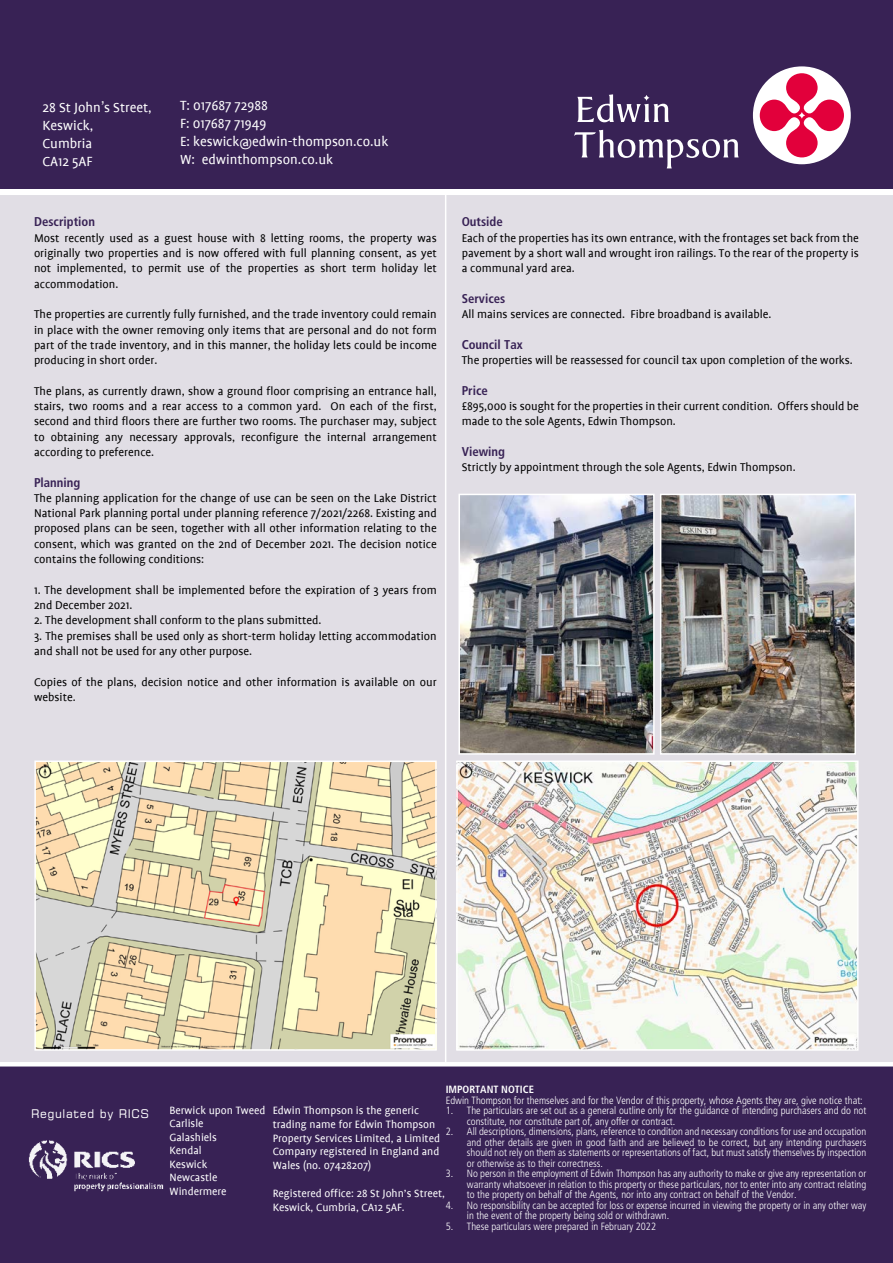
<style>
.page{position:relative;width:893px;height:1263px;background:#fff}
.page>*{position:absolute;margin:0;border:0;box-sizing:border-box;transform-origin:0 0}
.t1{font:15px "Profile";color:#fff}
.Text{font:12.75px/15.3px "Profile";color:#000;text-align:justify}
.Headings{font:700 condensed 12.75px "Frutiger";color:#382255}
.t2{font:12px/13.8px "Profile";color:#fff}
.t3{font:12px "Square 721 BT";letter-spacing:.05em;color:#fff}
.t4{font:300 condensed 10.5px/10.5px "Frutiger";color:#fff}
.t5{font:700 condensed 10.5px "Frutiger";color:#fff}
.s1{font-family:"Helvetica"}
</style>
<div class="page">
<div style="left:0;top:0;width:893px;height:189px;background:#382255"></div>
<div style="left:0;top:1066px;width:893px;height:197px;background:#382255"></div>
<div style="left:0;top:191px;width:893px;height:872px;background:#e1dee5"></div>
<hr style="left:0;top:191px;width:893px;height:4px;background:#fff">
<div style="left:753px;top:66px;width:97px;height:98px;background:#fff;border-radius:50%"></div>
<svg style="left:760px;top:73px;width:84px;height:84px"></svg>
<svg style="left:574px;top:130px;width:165px;height:38px"></svg>
<svg style="left:577px;top:94px;width:92px;height:28px"></svg>
<hr style="left:445px;top:191px;width:1px;height:871px;background:#fff">
<hr style="left:0;top:1062px;width:893px;height:4px;background:#fff">
<img style="left:459px;top:763px;width:397px;height:285px">
<div style="left:456px;top:760px;width:403px;height:291px;border:2px solid #fff"></div>
<img style="left:37px;top:763px;width:397px;height:285px">
<div style="left:34px;top:760px;width:403px;height:291px;border:2px solid #fff"></div>
<img style="left:461px;top:497px;width:191px;height:255px">
<div style="left:458px;top:494px;width:197px;height:261px;border:2px solid #fff"></div>
<img style="left:663px;top:497px;width:190px;height:255px">
<div style="left:660px;top:494px;width:196px;height:261px;border:2px solid #fff"></div>
<img style="left:28px;top:1140px;width:136px;height:52px">
<p class="t1" style="left:43px;top:100px;width:111px">28 St John<span class="s1">’</span>s Street,</p>
<p class="t1" style="left:43px;top:118px;width:52px">Keswick,</p>
<p class="t1" style="left:43px;top:136px;width:51px">Cumbria</p>
<p class="t1" style="left:43px;top:154px;width:52px">CA12 5AF</p>
<p class="t1" style="left:180px;top:98px;width:90px">T: 017687 72988</p>
<p class="t1" style="left:180px;top:116px;width:88px">F: 017687 71949</p>
<p class="t1" style="left:180px;top:134px;width:210px">E: keswick@edwin-thompson.co.uk</p>
<p class="t1" style="left:180px;top:152px;width:155px">W: edwinthompson.co.uk</p>
<p class="Headings" style="left:34px;top:214px;width:62px">Description</p>
<p class="Text" style="left:34px;top:230px;width:404px">Most recently used as a guest house with 8 letting rooms, the property was originally two properties and is now offered with full planning consent, as yet not implemented, to permit use of the properties as short term holiday let accommodation.</p>
<p class="Text" style="left:34px;top:307px;width:404px">The properties are currently fully furnished, and the trade inventory could remain in place with the owner removing only items that are personal and do not form part of the trade inventory, and in this manner, the holiday lets could be income producing in short order.</p>
<p class="Text" style="left:34px;top:383px;width:404px">The plans, as currently drawn, show a ground floor comprising an entrance hall, stairs, two rooms and a rear access to a common yard. On each of the first, second and third floors there are further two rooms. The purchaser may, subject to obtaining any necessary approvals, reconfigure the internal arrangement according to preference.</p>
<p class="Headings" style="left:34px;top:475px;width:48px">Planning</p>
<p class="Text" style="left:34px;top:490px;width:404px">The planning application for the change of use can be seen on the Lake District National Park planning portal under planning reference 7/2021/2268. Existing and proposed plans can be seen, together with all other information relating to the consent, which was granted on the 2nd of December 2021. The decision notice contains the following conditions:</p>
<p class="Text" style="left:34px;top:582px;width:404px">1. The development shall be implemented before the expiration of 3 years from<br>2nd December 2021.</p>
<p class="Text" style="left:34px;top:613px;width:289px">2. The development shall conform to the plans submitted.</p>
<p class="Text" style="left:34px;top:628px;width:404px">3. The premises shall be used only as short-term holiday letting accommodation and shall not be used for any other purpose.</p>
<p class="Text" style="left:34px;top:674px;width:404px">Copies of the plans, decision notice and other information is available on our website.</p>
<p class="Headings" style="left:462px;top:214px;width:43px">Outside</p>
<p class="Text" style="left:462px;top:230px;width:399px">Each of the properties has its own entrance, with the frontages set back from the pavement by a short wall and wrought iron railings. To the rear of the property is a communal yard area.</p>
<p class="Headings" style="left:462px;top:291px;width:45px">Services</p>
<p class="Text" style="left:462px;top:307px;width:311px">All mains services are connected. Fibre broadband is available.</p>
<p class="Headings" style="left:462px;top:337px;width:62px">Council Tax</p>
<p class="Text" style="left:462px;top:353px;width:393px">The properties will be reassessed for council tax upon completion of the works.</p>
<p class="Headings" style="left:462px;top:383px;width:28px">Price</p>
<p class="Text" style="left:462px;top:399px;width:399px">£895,000 is sought for the properties in their current condition. Offers should be made to the sole Agents, Edwin Thompson.</p>
<p class="Headings" style="left:462px;top:444px;width:45px">Viewing</p>
<p class="Text" style="left:462px;top:460px;width:335px">Strictly by appointment through the sole Agents, Edwin Thompson.</p>
<p class="t3" style="left:31px;top:1106px;width:119px">Regulated by RICS</p>
<p class="t2" style="left:169px;top:1103px;width:97px">Berwick upon Tweed</p>
<p class="t2" style="left:169px;top:1117px;width:36px">Carlisle</p>
<p class="t2" style="left:169px;top:1130px;width:49px">Galashiels</p>
<p class="t2" style="left:169px;top:1144px;width:34px">Kendal</p>
<p class="t2" style="left:169px;top:1157px;width:39px">Keswick</p>
<p class="t2" style="left:169px;top:1171px;width:49px">Newcastle</p>
<p class="t2" style="left:169px;top:1184px;width:59px">Windermere</p>
<p class="t5" style="left:446px;top:1083px;width:90px">IMPORTANT NOTICE</p>
<p class="t4" style="left:446px;top:1095px;width:419px">Edwin Thompson for themselves and for the Vendor of this property, whose Agents they are, give notice that:</p>
<p class="t4" style="left:467px;top:1106px;width:401px;text-indent:-21px">1. The particulars are set out as a general outline only for the guidance of intending purchasers and do not constitute, nor constitute part of, any offer or contract.</p>
<p class="t4" style="left:467px;top:1127px;width:401px;text-align:justify;text-indent:-21px">2. All descriptions, dimensions, plans, reference to condition and necessary conditions for use and occupation and other details are given in good faith and are believed to be correct, but any intending purchasers should not rely on them as statements or representations of fact, but must satisfy themselves by inspection or otherwise as to their correctness.</p>
<p class="t4" style="left:467px;top:1169px;width:401px;text-align:justify;text-indent:-21px">3. No person in the employment of Edwin Thompson has any authority to make or give any representation or warranty whatsoever in relation to this property or these particulars, nor to enter into any contract relating to the property on behalf of the Agents, nor into any contract on behalf of the Vendor.</p>
<p class="t4" style="left:467px;top:1200px;width:401px;text-indent:-21px">4. No responsibility can be accepted for loss or expense incurred in viewing the property or in any other way in the event of the property being sold or withdrawn.</p>
<p class="t4" style="left:446px;top:1221px;width:212px">5. These particulars were prepared in February 2022</p>
<p class="t2" style="left:273px;top:1103px;width:169px">Edwin Thompson is the generic trading name for Edwin Thompson<br>Property Services Limited, a Limited<br>Company registered in England and<br>Wales (no. 07428207)</p>
<p class="t2" style="left:273px;top:1186px;width:174px">Registered office: 28 St John’s Street,<br>Keswick, Cumbria, CA12 5AF.</p>
</div>
